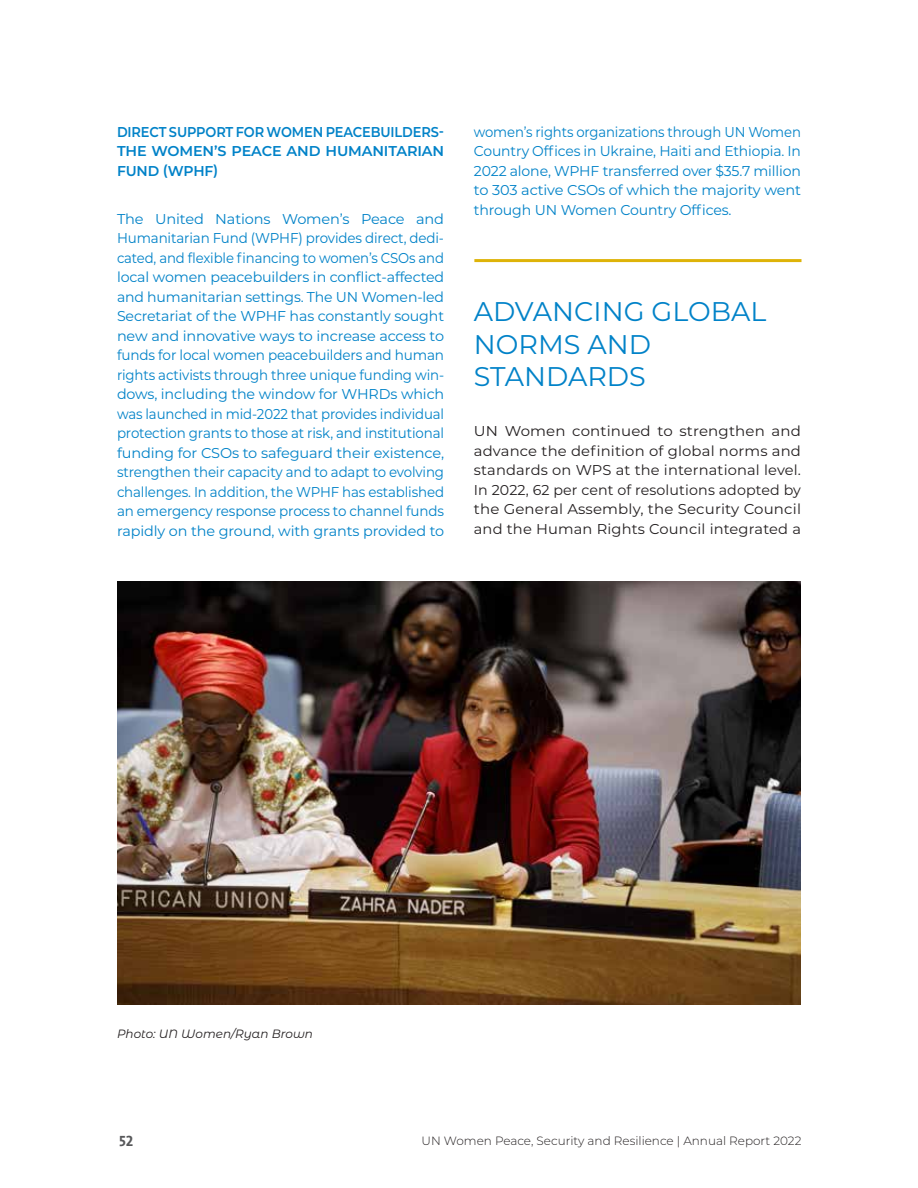
<style>
.page{position:relative;width:918px;height:1188px;background:#fff}
.page>*{position:absolute;margin:0;border:0;box-sizing:border-box;transform-origin:0 0}
.t1{font:27px/32.4px "Montserrat";color:#0082c8}
.t2{font:15px "The Sans Bold Caps";color:#57585a}
.t3{font:14.25px/19.5px "Montserrat";letter-spacing:-.01em;color:#0082c8;text-align:justify}
.t4{font:14.25px/19.6px "Montserrat";letter-spacing:.01em;color:#231f20;text-align:justify;scale:1.05 1}
.t5{font:14.25px/19.5px "Montserrat";letter-spacing:-.01em;color:#0082c8;text-align:justify;scale:.93 1}
.t6{font:600 14.25px/19.5px "Montserrat";letter-spacing:-.01em;color:#0082c8;text-align:justify;scale:.91 1}
.t7{font:300 12px "Montserrat";color:#231f20}
.t8{font:italic 12px "Montserrat Alternates";color:#231f20}
</style>
<div class="page">
<hr style="left:474px;top:259px;width:328px;height:3px;background:#deb308">
<img style="left:117px;top:581px;width:683px;height:423px">
<p class="t6" style="left:117px;top:121px;width:361px">DIRECT SUPPORT FOR WOMEN PEACEBUILDERS-THE WOMEN’S PEACE AND HUMANITARIAN FUND (WPHF)</p>
<p class="t3" style="left:117px;top:208px;width:329px">The United Nations Women’s Peace and Humanitarian Fund (WPHF) provides direct, dedi&shy;cated, and flexible financing to women’s CSOs and local women peacebuilders in conflict-affected and humanitarian settings. The UN Women-led Secretariat of the WPHF has constantly sought new and innovative ways to increase access to funds for local women peacebuilders and human rights activists through three unique funding win&shy;dows, including the window for WHRDs which was launched in mid-2022 that provides individual protection grants to those at risk, and institutional funding for CSOs to safeguard their existence, strengthen their capacity and to adapt to evolving challenges. In addition, the WPHF has established an emergency response process to channel funds rapidly on the ground, with grants provided to</p>
<p class="t5" style="left:474px;top:121px;width:353px">women’s rights organizations through UN Women Country Offices in Ukraine, Haiti and Ethiopia. In 2022 alone, WPHF transferred over $35.7 million to 303 active CSOs of which the majority went through UN Women Country Offices.</p>
<h1 class="t1" style="left:474px;top:295px;width:294px">ADVANCING GLOBAL<br>NORMS AND<br>STANDARDS</h1>
<p class="t4" style="left:474px;top:421px;width:313px">UN Women continued to strengthen and advance the definition of global norms and standards on WPS at the international level.<br>In 2022, 62 per cent of resolutions adopted by the General Assembly, the Security Council and the Human Rights Council integrated a</p>
<p class="t8" style="left:117px;top:1026px;width:198px">Photo: UN Women/Ryan Brown</p>
<p class="t2" style="left:119px;top:1129px;width:16px">52</p>
<p class="t7" style="left:422px;top:1133px;width:381px">UN Women Peace, Security and Resilience | Annual Report 2022</p>
</div>
